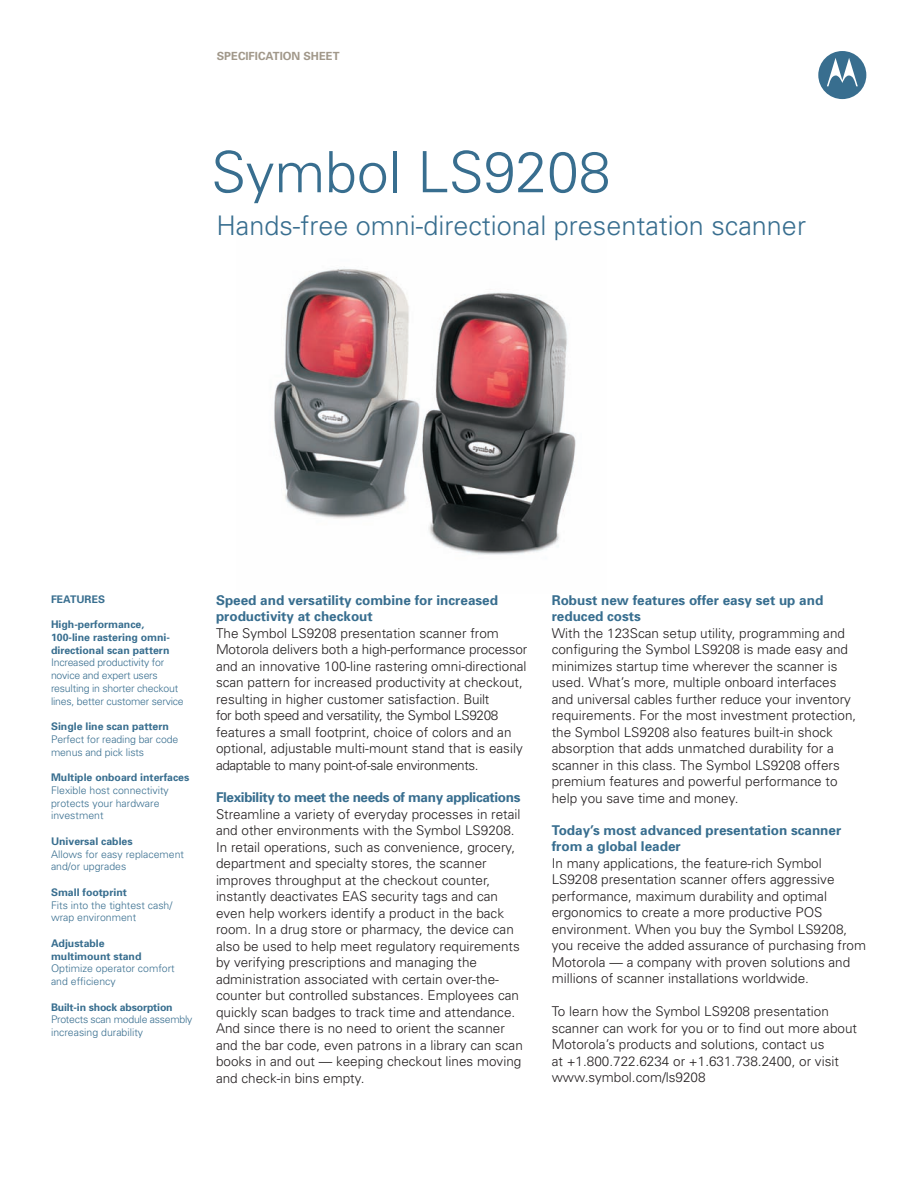
<style>
.page{position:relative;width:918px;height:1188px;background:#fff}
.page>*{position:absolute;margin:0;border:0;box-sizing:border-box;transform-origin:0 0}
.t1{font:300 57px "Univers";color:#386e8f}
.t2{font:300 27px "Univers";color:#386e8f}
.t3{font:300 13.5px/16.5px "Univers";color:#231f20}
.t4{font:700 13.5px/16.2px "Univers";color:#386e8f}
.t5{font:700 13.5px "Univers";letter-spacing:-.025em;color:#386e8f}
.t6{font:700 11.25px "Univers";color:#a1988a}
.t7{font:300 10.5px/12.8px "Univers";color:#386e8f}
.t8{font:700 10.5px/12.8px "Univers";color:#386e8f}
.t9{font:300 10.5px/12.8px "Univers";letter-spacing:-.02em;color:#386e8f}
.t10{font:300 10.5px/12.8px "Univers";letter-spacing:-.025em;color:#386e8f}
</style>
<div class="page">
<img style="left:274px;top:268px;width:302px;height:287px">
<svg style="left:818px;top:51px;width:48px;height:48px"></svg>
<p class="t6" style="left:217px;top:49px;width:124px">SPECification Sheet</p>
<h1 class="t1" style="left:211px;top:138px;width:401px">Symbol LS9208</h1>
<h2 class="t2" style="left:216px;top:210px;width:591px">Hands-free omni-directional presentation scanner</h2>
<p class="t8" style="left:51px;top:592px;width:56px">FEATURES</p>
<p class="t8" style="left:51px;top:618px;width:121px">High-performance,<br>100-line rastering omni&shy;directional scan pattern</p>
<p class="t9" style="left:51px;top:656px;width:134px">Increased productivity for novice and expert users resulting in shorter checkout lines, better customer service</p>
<p class="t8" style="left:51px;top:720px;width:119px">Single line scan pattern</p>
<p class="t7" style="left:51px;top:732px;width:129px">Perfect for reading bar code menus and pick lists</p>
<p class="t8" style="left:51px;top:771px;width:140px">Multiple onboard interfaces</p>
<p class="t7" style="left:51px;top:783px;width:119px">Flexible host connectivity protects your hardware investment</p>
<p class="t8" style="left:51px;top:834px;width:83px">Universal cables</p>
<p class="t7" style="left:51px;top:847px;width:135px">Allows for easy replacement and/or upgrades</p>
<p class="t8" style="left:51px;top:885px;width:77px">Small footprint</p>
<p class="t7" style="left:51px;top:898px;width:123px">Fits into the tightest cash/ wrap environment</p>
<p class="t8" style="left:51px;top:936px;width:92px">Adjustable multimount stand</p>
<p class="t7" style="left:51px;top:962px;width:125px">Optimize operator comfort and efficiency</p>
<p class="t8" style="left:51px;top:1000px;width:123px">Built-in shock absorption</p>
<p class="t10" style="left:51px;top:1013px;width:143px">Protects scan module assembly increasing durability</p>
<p class="t4" style="left:216px;top:592px;width:284px">Speed and versatility combine for increased productivity at checkout</p>
<p class="t3" style="left:216px;top:624px;width:313px">The Symbol LS9208 presentation scanner from Motorola delivers both a high-performance processor and an innovative 100-line rastering omni-directional scan pattern for increased productivity at checkout, resulting in higher customer satisfaction. Built<br>for both speed and versatility, the Symbol LS9208 features a small footprint, choice of colors and an optional, adjustable multi-mount stand that is easily adaptable to many point-of-sale environments.</p>
<p class="t5" style="left:216px;top:789px;width:306px">Flexibility to meet the needs of many applications</p>
<p class="t3" style="left:216px;top:805px;width:308px">Streamline a variety of everyday processes in retail and other environments with the Symbol LS9208.<br>In retail operations, such as convenience, grocery, department and specialty stores, the scanner improves throughput at the checkout counter, instantly deactivates EAS security tags and can even help workers identify a product in the back room. In a drug store or pharmacy, the device can also be used to help meet regulatory requirements by verifying prescriptions and managing the administration associated with certain over-the&shy;counter but controlled substances. Employees can quickly scan badges to track time and attendance.<br>And since there is no need to orient the scanner and the bar code, even patrons in a library can scan books in and out — keeping checkout lines moving and check-in bins empty.</p>
<p class="t4" style="left:552px;top:592px;width:273px">Robust new features offer easy set up and reduced costs</p>
<p class="t3" style="left:552px;top:624px;width:306px">With the 123Scan setup utility, programming and configuring the Symbol LS9208 is made easy and minimizes startup time wherever the scanner is used. What’s more, multiple onboard interfaces and universal cables further reduce your inventory requirements. For the most investment protection, the Symbol LS9208 also features built-in shock absorption that adds unmatched durability for a scanner in this class. The Symbol LS9208 offers premium features and powerful performance to help you save time and money.</p>
<p class="t4" style="left:552px;top:822px;width:291px">Today’s most advanced presentation scanner from a global leader</p>
<p class="t3" style="left:552px;top:854px;width:316px">In many applications, the feature-rich Symbol LS9208 presentation scanner offers aggressive performance, maximum durability and optimal ergonomics to create a more productive POS environment. When you buy the Symbol LS9208, you receive the added assurance of purchasing from Motorola — a company with proven solutions and millions of scanner installations worldwide.</p>
<p class="t3" style="left:552px;top:1003px;width:307px">To learn how the Symbol LS9208 presentation scanner can work for you or to find out more about Motorola’s products and solutions, contact us<br>at +1.800.722.6234 or +1.631.738.2400, or visit www.symbol.com/ls9208</p>
</div>
